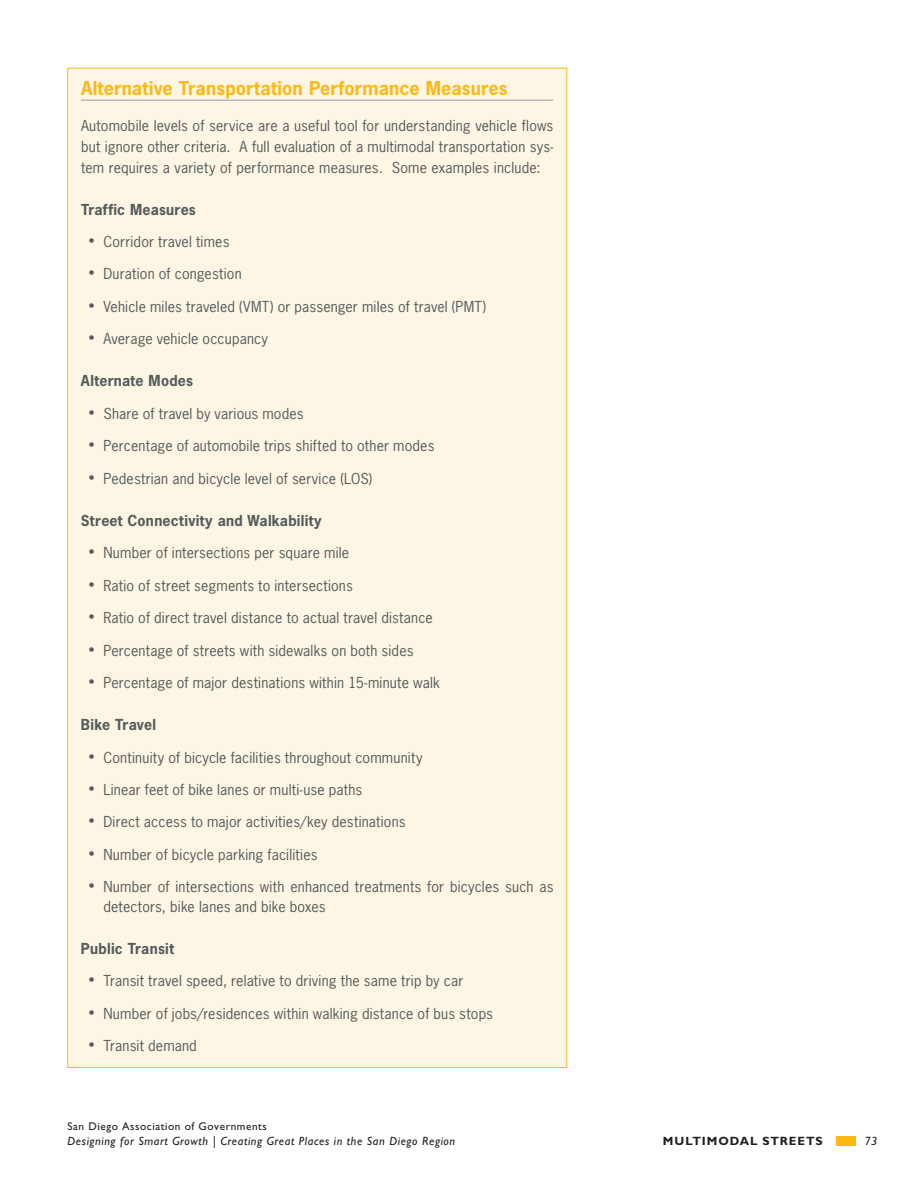
<style>
.page{position:relative;width:918px;height:1188px;background:#fff}
.page>*{position:absolute;margin:0;border:0;box-sizing:border-box;transform-origin:0 0}
.t1{font:700 18px "News Gothic Std";letter-spacing:.005em;color:#fcb915}
.t2{font:18px/32.4px "Arial";color:#535b5c;text-align:justify}
.t3{font:14.25px/21px "News Gothic Std";letter-spacing:.015em;color:#535b5c;text-align:justify}
.t4{font:700 14.25px "News Gothic Std";letter-spacing:.02em;color:#535b5c}
.t5{font:italic 12px "Gill Sans";letter-spacing:.05em;color:#231f20}
.t6{font:700 12px "Gill Sans";letter-spacing:.075em;color:#231f20}
.t7{font:11.25px "Gill Sans";letter-spacing:.05em;color:#231f20}
</style>
<div class="page">
<div style="left:68px;top:68px;width:499px;height:1000px;background:#fef6e5"></div>
<hr style="left:81px;top:100px;width:473px;height:1px;background:#999d9f">
<div style="left:836px;top:1136px;width:19px;height:10px;background:#fcb915"></div>
<p class="t1" style="left:81px;top:77px;width:428px">Alternative Transportation Performance Measures</p>
<p class="t3" style="left:81px;top:115px;width:474px">Automobile levels of service are a useful tool for understanding vehicle flows but ignore other criteria. A full evaluation of a multimodal transportation sys&shy;tem requires a variety of performance measures. Some examples include:</p>
<p class="t4" style="left:81px;top:200px;width:116px">Traffic Measures</p>
<p class="t3" style="left:104px;top:231px;width:128px">Corridor travel times</p>
<p class="t3" style="left:104px;top:263px;width:140px">Duration of congestion</p>
<p class="t3" style="left:104px;top:296px;width:384px">Vehicle miles traveled (VMT) or passenger miles of travel (PMT)</p>
<p class="t3" style="left:104px;top:328px;width:166px">Average vehicle occupancy</p>
<p class="t4" style="left:81px;top:372px;width:114px">Alternate Modes</p>
<p class="t3" style="left:104px;top:403px;width:202px">Share of travel by various modes</p>
<p class="t3" style="left:104px;top:435px;width:333px">Percentage of automobile trips shifted to other modes</p>
<p class="t3" style="left:104px;top:468px;width:270px">Pedestrian and bicycle level of service (LOS)</p>
<p class="t4" style="left:81px;top:511px;width:242px">Street Connectivity and Walkability</p>
<p class="t3" style="left:104px;top:542px;width:247px">Number of intersections per square mile</p>
<p class="t3" style="left:104px;top:575px;width:251px">Ratio of street segments to intersections</p>
<p class="t3" style="left:104px;top:607px;width:331px">Ratio of direct travel distance to actual travel distance</p>
<p class="t3" style="left:104px;top:640px;width:312px">Percentage of streets with sidewalks on both sides</p>
<p class="t3" style="left:104px;top:672px;width:338px">Percentage of major destinations within 15-minute walk</p>
<p class="t4" style="left:81px;top:715px;width:77px">Bike Travel</p>
<p class="t3" style="left:104px;top:747px;width:321px">Continuity of bicycle facilities throughout community</p>
<p class="t3" style="left:104px;top:779px;width:260px">Linear feet of bike lanes or multi-use paths</p>
<p class="t3" style="left:104px;top:811px;width:304px">Direct access to major activities/key destinations</p>
<p class="t3" style="left:104px;top:844px;width:216px">Number of bicycle parking facilities</p>
<p class="t3" style="left:104px;top:877px;width:452px;line-height:19.5px">Number of intersections with enhanced treatments for bicycles such as detectors, bike lanes and bike boxes</p>
<p class="t4" style="left:81px;top:939px;width:95px">Public Transit</p>
<p class="t3" style="left:104px;top:970px;width:362px">Transit travel speed, relative to driving the same trip by car</p>
<p class="t3" style="left:104px;top:1003px;width:391px">Number of jobs/residences within walking distance of bus stops</p>
<p class="t3" style="left:104px;top:1035px;width:95px">Transit demand</p>
<p class="t2" style="left:88px;top:225px;width:8px">• • • •</p>
<p class="t2" style="left:88px;top:396px;width:8px">• • •</p>
<p class="t2" style="left:88px;top:536px;width:8px">• • • • •</p>
<p class="t2" style="left:88px;top:740px;width:8px">• • • • •</p>
<p class="t2" style="left:88px;top:964px;width:8px">• • •</p>
<p class="t7" style="left:68px;top:1120px;width:201px">San Diego Association of Governments</p>
<p class="t5" style="left:68px;top:1134px;width:389px">Designing for Smart Growth | Creating Great Places in the San Diego Region</p>
<p class="t6" style="left:663px;top:1134px;width:161px">MULTIMODAL STREETS</p>
<p class="t5" style="left:864px;top:1134px;width:15px">73</p>
</div>
